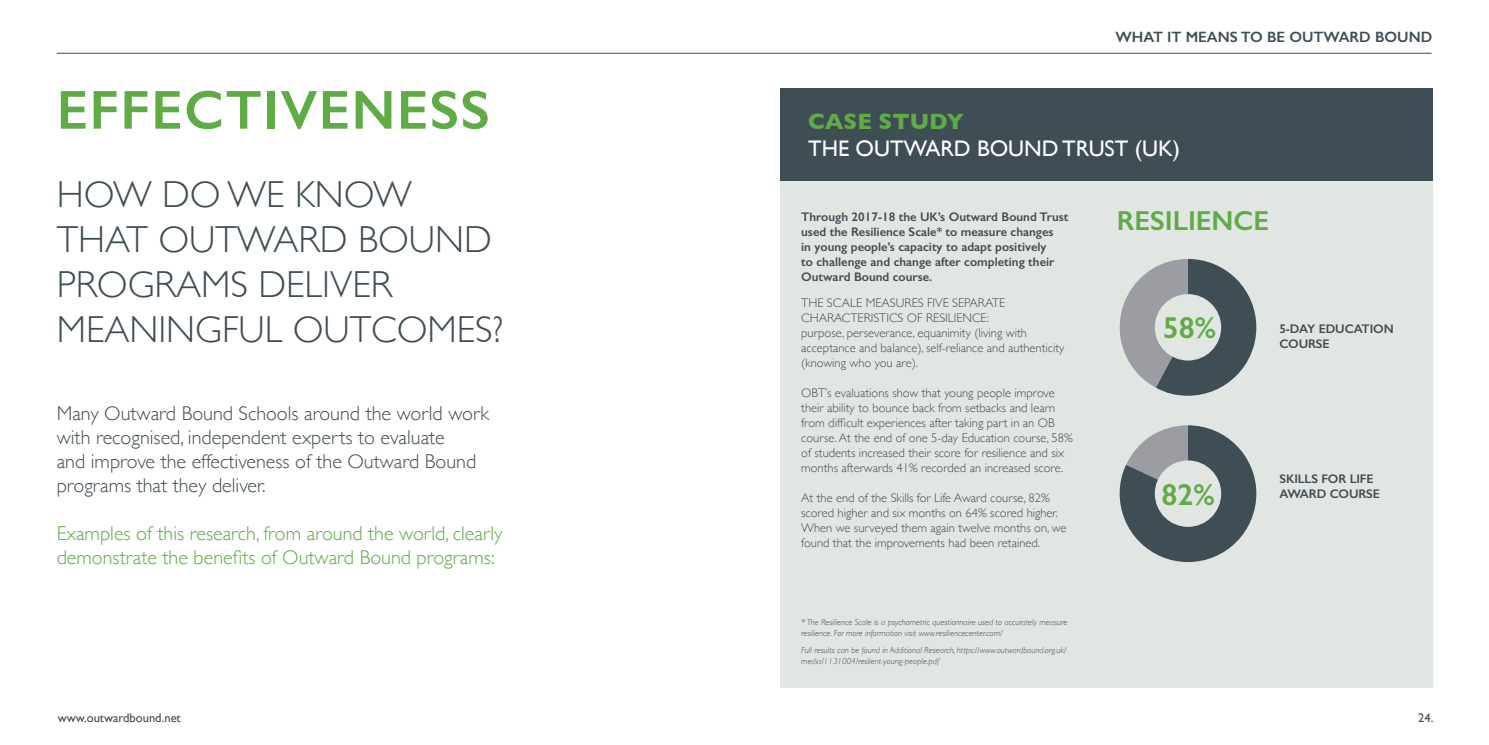
<style>
.page{position:relative;width:1489px;height:745px;background:#fff}
.page>*{position:absolute;margin:0;border:0;box-sizing:border-box;transform-origin:0 0}
.t1{font:600 55px "Gill Sans";letter-spacing:.025em;color:#5fab46}
.t2{font:300 37.5px/45px "Gill Sans";color:#3f4d54}
.t3{font:600 30.25px "Gill Sans";color:#5fab46}
.t4{font:600 27.5px "Gill Sans";color:#5fab46}
.t5{font:22.5px "Gill Sans";color:#fff}
.t6{font:700 22.5px "Gill Sans";color:#5fab46}
.t7{font:300 20px/24px "Gill Sans";color:#3f4d54}
.t8{font:300 20px/24px "Gill Sans";color:#5fab46}
.t9{font:600 15px "Gill Sans";color:#3f4d54}
.t10{font:300 12.5px/15px "Gill Sans";color:#3f4d54}
.t11{font:600 12.5px/15px "Gill Sans";color:#3f4d54}
.t12{font:12.5px "Gill Sans";color:#3f4d54}
.t13{font:italic 300 8.75px/10.5px "Gill Sans";color:#3f4d54}
</style>
<div class="page">
<div style="left:780px;top:89px;width:651px;height:598px;background:#e2e6e3"></div>
<svg style="left:1119px;top:259px;width:137px;height:136px"></svg>
<div style="left:1154px;top:294px;width:67px;height:66px;background:#e2e6e3;border-radius:50%"></div>
<svg style="left:1119px;top:425px;width:137px;height:136px"></svg>
<div style="left:1154px;top:460px;width:67px;height:66px;background:#e2e6e3;border-radius:50%"></div>
<div style="left:780px;top:89px;width:651px;height:92px;background:#3f4d54"></div>
<hr style="left:57px;top:53px;width:1374px;height:1px;background:#3f4d54">
<h1 class="t1" style="left:57px;top:77px;width:434px">EFFECTIVENESS</h1>
<h2 class="t2" style="left:57px;top:170px;width:448px">HOW DO WE KNOW<br>THAT OUTWARD BOUND<br>PROGRAMS DELIVER<br>MEANINGFUL OUTCOMES?</h2>
<h3 class="t7" style="left:57px;top:400px;width:434px">Many Outward Bound Schools around the world work with recognised, independent experts to evaluate<br>and improve the effectiveness of the Outward Bound programs that they deliver.</h3>
<h3 class="t8" style="left:57px;top:520px;width:447px">Examples of this research, from around the world, clearly demonstrate the benefits of Outward Bound programs:</h3>
<p class="t12" style="left:58px;top:709px;width:124px">www.outwardbound.net</p>
<p class="t9" style="left:1115px;top:28px;width:318px">WHAT IT MEANS TO BE OUTWARD BOUND</p>
<h3 class="t6" style="left:808px;top:103px;width:157px">CASE STUDY</h3>
<h3 class="t5" style="left:808px;top:135px;width:373px">THE OUTWARD BOUND TRUST (UK)</h3>
<p class="t11" style="left:801px;top:209px;width:269px">Through 2017-18 the UK’s Outward Bound Trust used the Resilience Scale* to measure changes<br>in young people’s capacity to adapt positively<br>to challenge and change after completing their Outward Bound course.</p>
<p class="t10" style="left:801px;top:294px;width:265px">THE SCALE MEASURES FIVE SEPARATE CHARACTERISTICS OF RESILIENCE:<br>purpose, perseverance, equanimity (living with acceptance and balance), self-reliance and authenticity (knowing who you are).</p>
<p class="t10" style="left:801px;top:384px;width:273px">OBT’s evaluations show that young people improve their ability to bounce back from setbacks and learn from difficult experiences after taking part in an OB course. At the end of one 5-day Education course, 58% of students increased their score for resilience and six months afterwards 41% recorded an increased score.</p>
<p class="t10" style="left:801px;top:489px;width:267px">At the end of the Skills for Life Award course, 82% scored higher and six months on 64% scored higher.<br>When we surveyed them again twelve months on, we found that the improvements had been retained.</p>
<h3 class="t4" style="left:1116px;top:204px;width:154px">RESILIENCE</h3>
<h3 class="t3" style="left:1162px;top:309px;width:55px">58%</h3>
<p class="t11" style="left:1279px;top:320px;width:116px">5-DAY EDUCATION<br>COURSE</p>
<h3 class="t3" style="left:1161px;top:476px;width:55px">82%</h3>
<p class="t11" style="left:1279px;top:470px;width:102px">SKILLS FOR LIFE<br>AWARD COURSE</p>
<p class="t13" style="left:801px;top:616px;width:268px">* The Resilience Scale is a psychometric questionnaire used to accurately measure resilience. For more information visit www.resiliencecenter.com/</p>
<p class="t13" style="left:801px;top:644px;width:267px">Full results can be found in Additional Research, https://www.outwardbound.org.uk/ media/1131004/reslient-young-people.pdf</p>
<p class="t12" style="left:1418px;top:709px;width:17px">24.</p>
</div>
